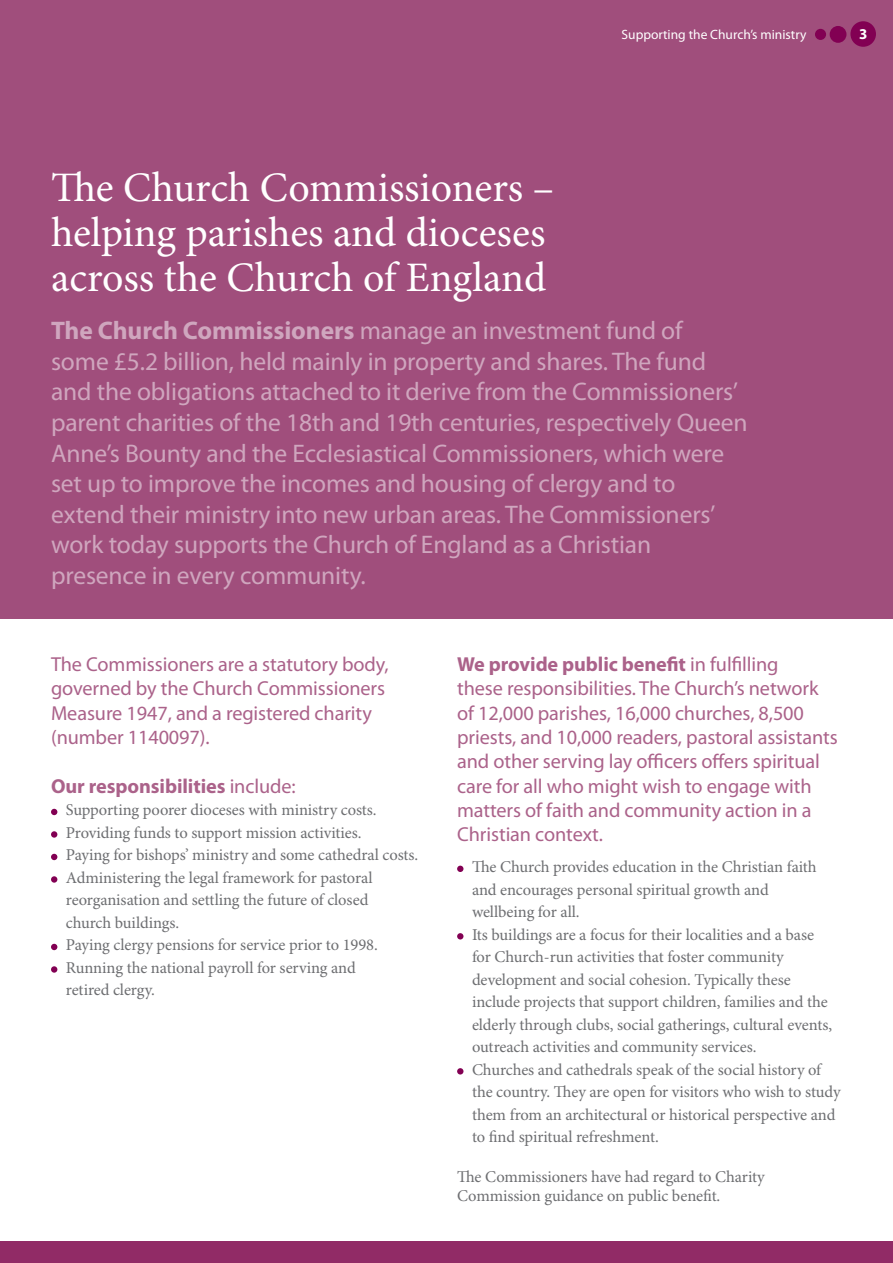
<style>
.page{position:relative;width:893px;height:1263px;background:#fff}
.page>*{position:absolute;margin:0;border:0;box-sizing:border-box;transform-origin:0 0}
.t1{font:42px/45px "Minion Pro";letter-spacing:-.005em;color:#fff}
.t2{font:25.5px/30.6px "Myriad Pro";letter-spacing:-.005em;color:#cfa6be}
.t3{font:20.25px/24.3px "Myriad Pro";letter-spacing:-.005em;color:#ab628a}
.t4{font:700 20.25px "Myriad Pro";letter-spacing:-.005em;color:#ab628a}
.t5{font:16.5px/22.5px "Minion Pro";letter-spacing:-.005em;color:#6d6e71}
.t6{font:700 15px "Myriad Pro";color:#fff}
.t7{font:13.5px "Myriad Pro";color:#fff}
.s1{font-weight:700}
.s2{font-weight:400}
</style>
<div class="page">
<div style="left:0;top:0;width:893px;height:619px;background:#a04e7c"></div>
<svg style="left:51px;top:809px;width:6px;height:6px"></svg>
<div style="left:51px;top:831px;width:6px;height:7px;background:#820053;border-radius:50%"></div>
<svg style="left:51px;top:854px;width:6px;height:6px"></svg>
<div style="left:51px;top:876px;width:6px;height:7px;background:#820053;border-radius:50%"></div>
<svg style="left:51px;top:944px;width:6px;height:6px"></svg>
<div style="left:51px;top:966px;width:6px;height:7px;background:#820053;border-radius:50%"></div>
<svg style="left:457px;top:866px;width:6px;height:6px"></svg>
<svg style="left:457px;top:933px;width:6px;height:6px"></svg>
<svg style="left:457px;top:1068px;width:6px;height:6px"></svg>
<div style="left:850px;top:21px;width:26px;height:26px;background:#820053;border-radius:50%"></div>
<div style="left:830px;top:26px;width:16px;height:17px;background:#820053;border-radius:50%"></div>
<div style="left:815px;top:29px;width:11px;height:11px;background:#820053;border-radius:50%"></div>
<div style="left:0;top:1242px;width:893px;height:21px;background:#912b66"></div>
<p class="t7" style="left:622px;top:27px;width:186px">Supporting the Church’s ministry</p>
<p class="t6" style="left:859px;top:25px;width:10px">3</p>
<h1 class="t1" style="left:51px;top:166px;width:505px">The Church Commissioners – helping parishes and dioceses across the Church of England</h1>
<p class="t2" style="left:51px;top:316px;width:698px"><span class="s1">The Church Commissioners</span> manage an investment fund of<br>some £5.2 billion, held mainly in property and shares. The fund and the obligations attached to it derive from the Commissioners’ parent charities of the 18th and 19th centuries, respectively Queen Anne’s Bounty and the Ecclesiastical Commissioners, which were set up to improve the incomes and housing of clergy and to extend their ministry into new urban areas. The Commissioners’ work today supports the Church of England as a Christian presence in every community.</p>
<p class="t3" style="left:51px;top:653px;width:339px">The Commissioners are a statutory body, governed by the Church Commissioners Measure 1947, and a registered charity (number 1140097).</p>
<p class="t4" style="left:51px;top:774px;width:246px">Our responsibilities <span class="s2">include:</span></p>
<p class="t5" style="left:66px;top:799px;width:354px">Supporting poorer dioceses with ministry costs.<br>Providing funds to support mission activities.<br>Paying for bishops’ ministry and some cathedral costs.<br>Administering the legal framework for pastoral reorganisation and settling the future of closed<br>church buildings.<br>Paying clergy pensions for service prior to 1998.<br>Running the national payroll for serving and<br>retired clergy.</p>
<p class="t3" style="left:457px;top:653px;width:382px"><span class="s1">We provide public benefit</span> in fulfilling<br>these responsibilities. The Church’s network of 12,000 parishes, 16,000 churches, 8,500 priests, and 10,000 readers, pastoral assistants and other serving lay officers offers spiritual care for all who might wish to engage with matters of faith and community action in a Christian context.</p>
<p class="t5" style="left:472px;top:856px;width:370px">The Church provides education in the Christian faith and encourages personal spiritual growth and<br>wellbeing for all.<br>Its buildings are a focus for their localities and a base<br>for Church-run activities that foster community development and social cohesion. Typically these include projects that support children, families and the elderly through clubs, social gatherings, cultural events, outreach activities and community services.<br>Churches and cathedrals speak of the social history of the country. They are open for visitors who wish to study them from an architectural or historical perspective and to find spiritual refreshment.</p>
<p class="t5" style="left:457px;top:1167px;width:309px;line-height:19.8px">The Commissioners have had regard to Charity<br>Commission guidance on public benefit.</p>
</div>
